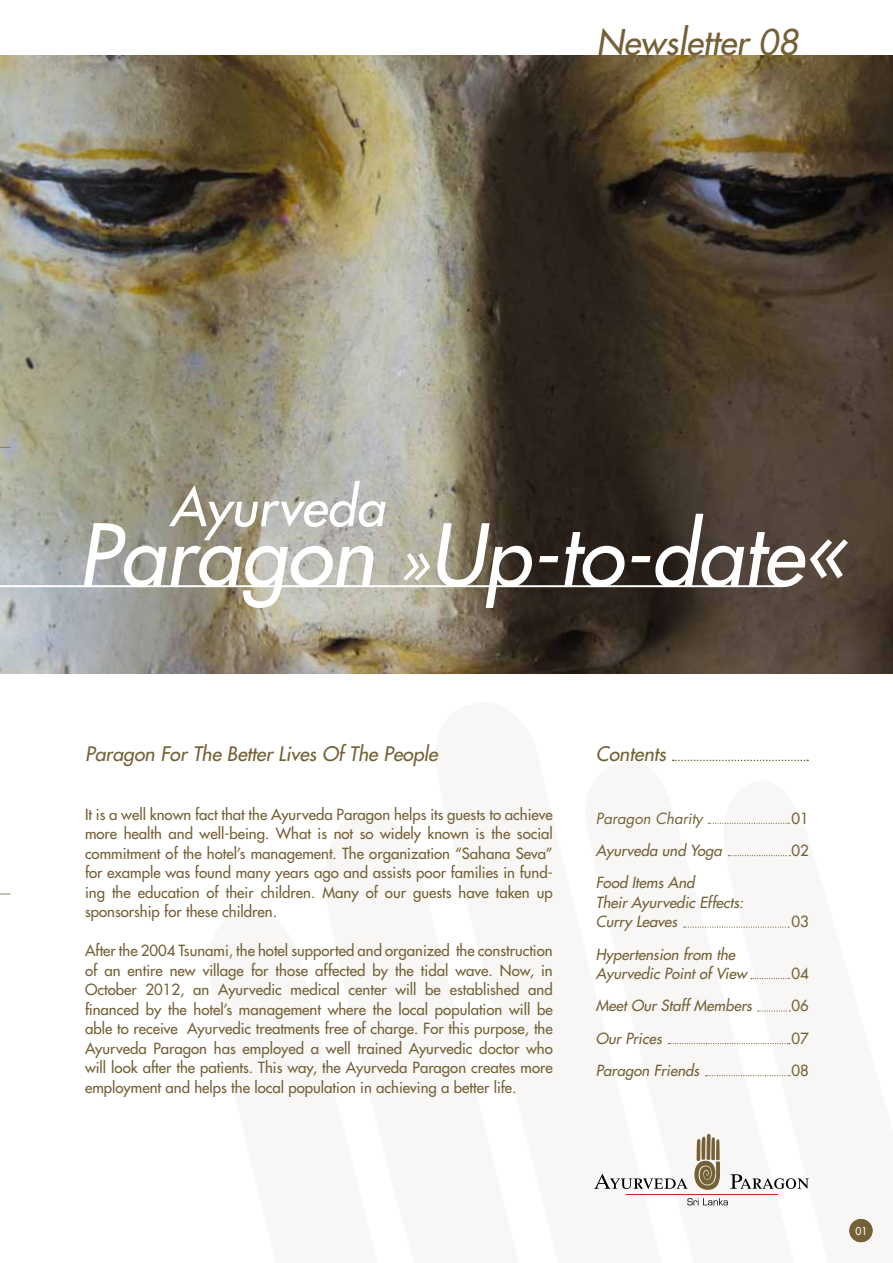
<style>
.page{position:relative;width:893px;height:1263px;background:#fff}
.page>*{position:absolute;margin:0;border:0;box-sizing:border-box;transform-origin:0 0}
.t1{font:italic 82.95px "Futura";color:#fff}
.t2{font:italic 52.2px "Futura";color:#fff}
.t3{font:italic 34.5px "Futura";color:#756137}
.t4{font:italic 19.5px "Futura";color:#756137}
.t5{font:15px/19.5px "Futura";color:#756137;text-align:justify}
.t6{font:italic 15px/19.5px "Futura";color:#756137}
.t7{font:italic 15px "Futura";color:#756137}
.t8{font:300 9px "Futura";color:#fff}
.s1{font-size:58.5px}
</style>
<div class="page">
<img style="left:0;top:55px;width:893px;height:619px">
<svg style="left:625px;top:759px;width:185px;height:447px;fill:#f8f7f5"></svg>
<div style="left:849px;top:1219px;width:23px;height:23px;background:#756137;border-radius:50%"></div>
<svg style="left:0;top:446px;width:11px;height:2px"></svg>
<svg style="left:673px;top:760px;width:135px;height:1px"></svg>
<svg style="left:708px;top:823px;width:81px;height:1px"></svg>
<svg style="left:728px;top:855px;width:62px;height:1px"></svg>
<svg style="left:684px;top:926px;width:105px;height:2px"></svg>
<svg style="left:751px;top:978px;width:38px;height:1px"></svg>
<svg style="left:758px;top:1010px;width:32px;height:1px"></svg>
<svg style="left:668px;top:1043px;width:122px;height:1px"></svg>
<svg style="left:706px;top:1075px;width:84px;height:1px"></svg>
<svg style="left:694px;top:1134px;width:26px;height:56px"></svg>
<svg style="left:594px;top:1174px;width:94px;height:15px"></svg>
<svg style="left:730px;top:1174px;width:79px;height:15px"></svg>
<svg style="left:687px;top:1198px;width:41px;height:7px"></svg>
<hr style="left:626px;top:1194px;width:152px;height:1px;background:#c52512">
<hr style="left:0;top:585px;width:782px;height:2px;background:#fff">
<h3 class="t3" style="left:596px;top:19px;width:203px">Newsletter 08</h3>
<h2 class="t2" style="left:170px;top:473px;width:217px">Ayurveda</h2>
<h1 class="t1" style="left:78px;top:501px;width:770px">Paragon <span class="s1">»</span>Up-to-date«</h1>
<h3 class="t4" style="left:85px;top:741px;width:354px">Paragon For The Better Lives Of The People</h3>
<p class="t5" style="left:85px;top:804px;width:469px">It is a well known fact that the Ayurveda Paragon helps its guests to achieve more health and well-being. What is not so widely known is the social commitment of the hotel’s management. The organization “Sahana Seva” for example was found many years ago and assists poor families in fund&shy;ing the education of their children. Many of our guests have taken up sponsorship for these children.</p>
<p class="t5" style="left:85px;top:941px;width:469px">After the 2004 Tsunami, the hotel supported and organized the construction of an entire new village for those affected by the tidal wave. Now, in October 2012, an Ayurvedic medical center will be established and financed by the hotel’s management where the local population will be able to receive Ayurvedic treatments free of charge. For this purpose, the Ayurveda Paragon has employed a well trained Ayurvedic doctor who will look after the patients. This way, the Ayurveda Paragon creates more employment and helps the local population in achieving a better life.</p>
<h3 class="t4" style="left:596px;top:741px;width:72px">Contents</h3>
<p class="t7" style="left:596px;top:808px;width:108px">Paragon Charity</p>
<p class="t5" style="left:791px;top:808px;width:19px">01</p>
<p class="t6" style="left:596px;top:841px;width:128px">Ayurveda und Yoga</p>
<p class="t5" style="left:791px;top:841px;width:19px">02</p>
<p class="t6" style="left:596px;top:873px;width:149px">Food Items And<br>Their Ayurvedic Effects:<br>Curry Leaves</p>
<p class="t5" style="left:791px;top:912px;width:19px">03</p>
<p class="t6" style="left:596px;top:944px;width:153px">Hypertension from the<br>Ayurvedic Point of View</p>
<p class="t5" style="left:791px;top:964px;width:19px">04</p>
<p class="t6" style="left:596px;top:996px;width:158px">Meet Our Staff Members</p>
<p class="t5" style="left:791px;top:996px;width:19px">06</p>
<p class="t6" style="left:596px;top:1028px;width:67px">Our Prices</p>
<p class="t5" style="left:791px;top:1028px;width:19px">07</p>
<p class="t6" style="left:596px;top:1060px;width:105px">Paragon Friends</p>
<p class="t5" style="left:791px;top:1060px;width:19px">08</p>
<p class="t8" style="left:855px;top:1225px;width:13px">01</p>
</div>
